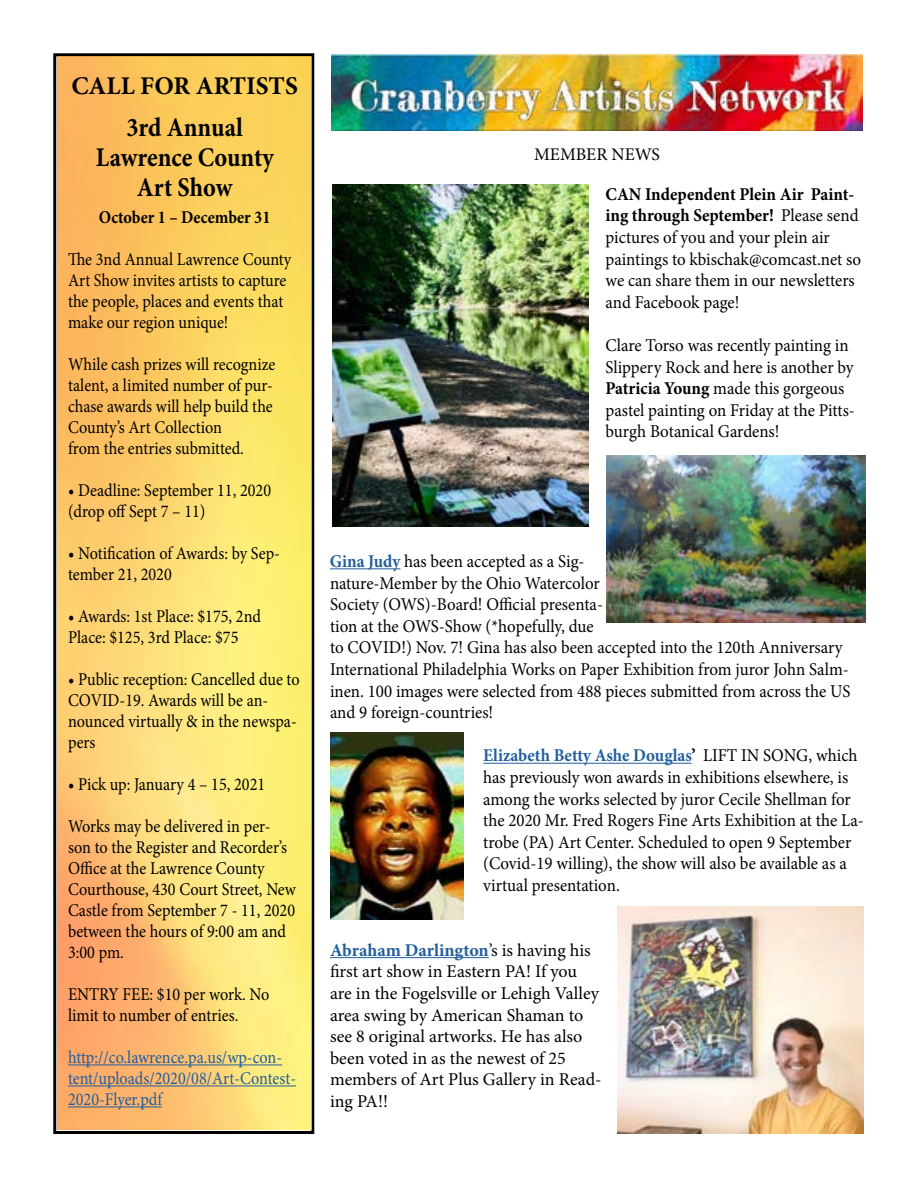
<style>
.page{position:relative;width:918px;height:1188px;background:#fff}
.page>*{position:absolute;margin:0;border:0;box-sizing:border-box;transform-origin:0 0}
.t1{font:700 27px/30px "Minion Pro";color:#000;text-align:center;scale:.9 1}
.t2{font:700 25.5px "Minion Pro";color:#000}
.t3{font:18px/21.6px "Minion Pro";color:#000;scale:.94 1}
.t4{font:18px/21px "Minion Pro";color:#000;scale:.9 1}
.t5{font:18px/21.6px "Minion Pro";color:#000}
.t6{font:18px/21px "Minion Pro";color:#215e9e;scale:.9 1}
.t7{font:700 18px "Minion Pro";color:#000;scale:.9 1}
.t8{font:17.85px "Minion Pro";color:#000}
.s1{font-weight:700}
.s2{font-weight:700;color:#215e9e}
</style>
<div class="page">
<div style="left:53px;top:53px;width:261px;height:1081px;border:3px solid #000"></div>
<img style="left:57px;top:56px;width:255px;height:1073px">
<hr style="left:68px;top:1064px;width:214px;height:1px;background:#215e9e">
<hr style="left:68px;top:1085px;width:228px;height:1px;background:#215e9e">
<hr style="left:68px;top:1106px;width:94px;height:1px;background:#215e9e">
<img style="left:332px;top:55px;width:530px;height:76px">
<hr style="left:330px;top:568px;width:70px;height:1px;background:#215e9e">
<hr style="left:483px;top:763px;width:209px;height:1px;background:#215e9e">
<hr style="left:330px;top:957px;width:159px;height:1px;background:#215e9e">
<img style="left:333px;top:185px;width:256px;height:341px">
<img style="left:606px;top:456px;width:259px;height:167px">
<img style="left:330px;top:732px;width:133px;height:188px">
<img style="left:617px;top:906px;width:246px;height:228px">
<h2 class="t2" style="left:71px;top:68px;width:228px">CALL FOR ARTISTS</h2>
<h1 class="t1" style="left:96px;top:112px;width:199px">3rd Annual<br>Lawrence County<br>Art Show</h1>
<p class="t7" style="left:99px;top:205px;width:192px">October 1 – December 31</p>
<p class="t4" style="left:68px;top:249px;width:250px">The 3nd Annual Lawrence County<br>Art Show invites artists to capture the people, places and events that make our region unique!</p>
<p class="t4" style="left:68px;top:354px;width:232px">While cash prizes will recognize talent, a limited number of pur&shy;chase awards will help build the<br>County’s Art Collection<br>from the entries submitted.</p>
<p class="t4" style="left:68px;top:480px;width:227px">• Deadline: September 11, 2020 (drop off Sept 7 – 11)</p>
<p class="t4" style="left:68px;top:543px;width:237px">• Notification of Awards: by Sep&shy;tember 21, 2020</p>
<p class="t4" style="left:68px;top:606px;width:216px">• Awards: 1st Place: $175, 2nd<br>Place: $125, 3rd Place: $75</p>
<p class="t4" style="left:68px;top:669px;width:259px">• Public reception: Cancelled due to<br>COVID-19. Awards will be an&shy;nounced virtually &amp; in the newspa&shy;pers</p>
<p class="t4" style="left:68px;top:774px;width:221px">• Pick up: January 4 – 15, 2021</p>
<p class="t4" style="left:68px;top:816px;width:255px">Works may be delivered in per&shy;son to the Register and Recorder’s<br>Office at the Lawrence County<br>Courthouse, 430 Court Street, New<br>Castle from September 7 - 11, 2020 between the hours of 9:00 am and<br>3:00 pm.</p>
<p class="t4" style="left:68px;top:984px;width:225px">ENTRY FEE: $10 per work. No limit to number of entries.</p>
<p class="t6" style="left:68px;top:1047px;width:255px">http://co.lawrence.pa.us/wp-con&shy;tent/uploads/2020/08/Art-Contest-<br>2020-Flyer.pdf</p>
<p class="t8" style="left:534px;top:143px;width:127px">MEMBER NEWS</p>
<p class="t3" style="left:606px;top:183px;width:273px"><span class="s1">CAN Independent Plein Air Paint&shy;ing through September!</span> Please send pictures of you and your plein air paintings to kbischak@comcast.net so we can share them in our newsletters and Facebook page!</p>
<p class="t3" style="left:606px;top:335px;width:267px">Clare Torso was recently painting in Slippery Rock and here is another by <span class="s1">Patricia Young</span> made this gorgeous pastel painting on Friday at the Pitts&shy;burgh Botanical Gardens!</p>
<p class="t3" style="left:330px;top:551px;width:555px"><span class="s2">Gina Judy</span> has been accepted as a Sig-<br>nature-Member by the Ohio Watercolor<br>Society (OWS)-Board! Official presenta-<br>tion at the OWS-Show (*hopefully, due<br>to COVID!) Nov. 7! Gina has also been accepted into the 120th Anniversary International Philadelphia Works on Paper Exhibition from juror John Salm&shy;inen. 100 images were selected from 488 pieces submitted from across the US and 9 foreign-countries!</p>
<p class="t3" style="left:483px;top:745px;width:406px"><span class="s2">Elizabeth Betty Ashe Douglas</span><span class="s1">’</span> LIFT IN SONG, which has previously won awards in exhibitions elsewhere, is among the works selected by juror Cecile Shellman for the 2020 Mr. Fred Rogers Fine Arts Exhibition at the La&shy;trobe (PA) Art Center. Scheduled to open 9 September (Covid-19 willing), the show will also be available as a virtual presentation.</p>
<p class="t5" style="left:330px;top:939px;width:273px"><span class="s2">Abraham Darlington</span>’s is having his first art show in Eastern PA! If you are in the Fogelsville or Lehigh Valley area swing by American Shaman to see 8 original artworks. He has also been voted in as the newest of 25 members of Art Plus Gallery in Read&shy;ing PA!!</p>
</div>
